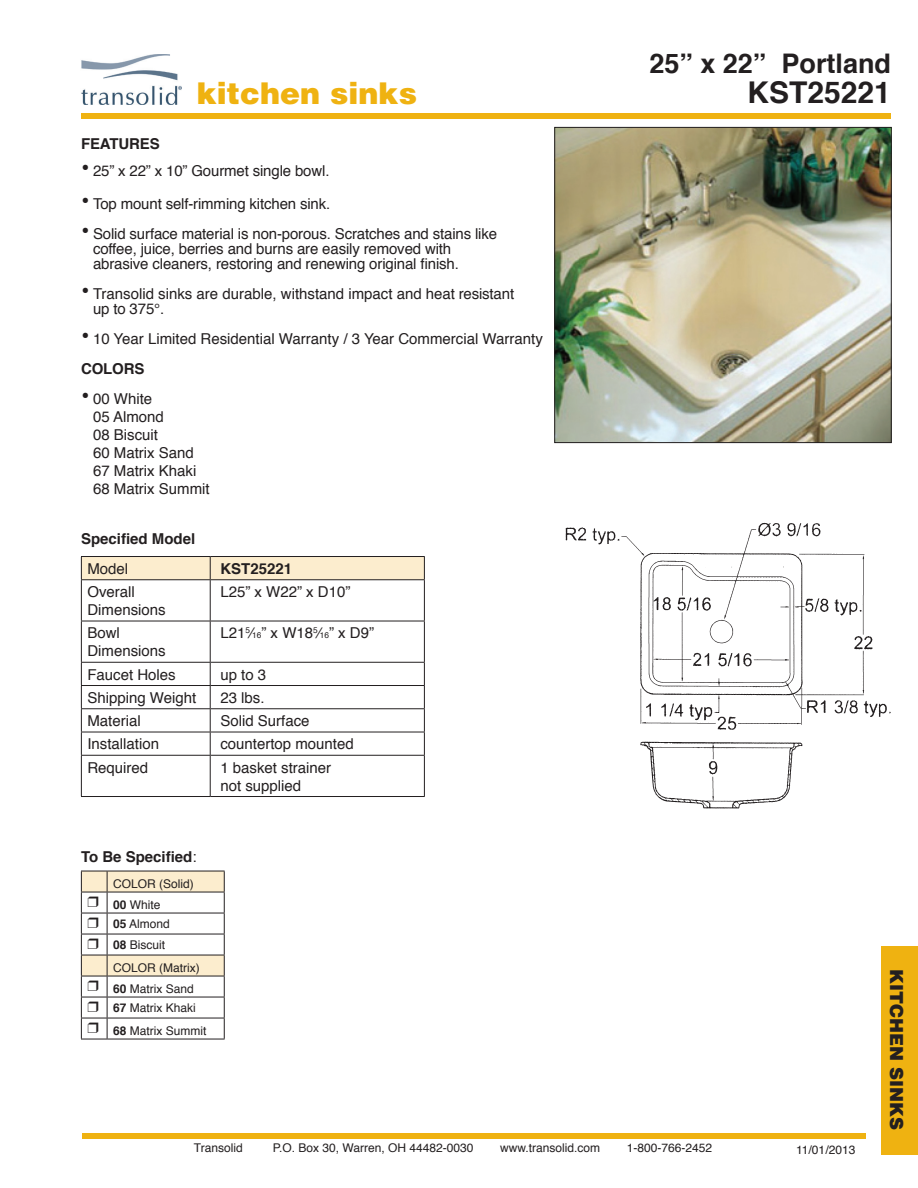
<style>
.page{position:relative;width:918px;height:1188px;background:#fff}
.page>*{position:absolute;margin:0;border:0;box-sizing:border-box;transform-origin:0 0}
.t1{font:900 30px "Helvetica";color:#efb211}
.t2{font:700 30px "Helvetica";color:#231f20}
.t3{font:700 27px "Helvetica";color:#231f20}
.t4{font:900 18px "Helvetica";color:#231f20}
.t5{font:15px/18px "Helvetica";color:#231f20}
.t6{font:700 15px "Helvetica";color:#231f20}
.t7{font:12px/21px "Helvetica";color:#231f20}
.s1{font-size:24px}
.s2{font-weight:700}
.s3{font-size:8.25px}
.s4{font-weight:400}
</style>
<div class="page">
<img style="left:81px;top:55px;width:100px;height:50px">
<img style="left:557px;top:129px;width:332px;height:312px">
<div style="left:555px;top:127px;width:336px;height:316px;border:1px solid #231f20"></div>
<div style="left:81px;top:113px;width:810px;height:5px;background:#efb211"></div>
<img style="left:565px;top:522px;width:326px;height:287px">
<hr style="left:81px;top:580px;width:1px;height:41px;background:#231f20">
<hr style="left:81px;top:621px;width:1px;height:41px;background:#231f20">
<hr style="left:81px;top:662px;width:129px;height:1px;background:#231f20">
<hr style="left:81px;top:685px;width:129px;height:1px;background:#231f20">
<hr style="left:81px;top:708px;width:129px;height:1px;background:#231f20">
<hr style="left:81px;top:732px;width:129px;height:1px;background:#231f20">
<svg style="left:81px;top:663px;width:1px;height:92px"></svg>
<hr style="left:81px;top:755px;width:129px;height:1px;background:#231f20">
<hr style="left:81px;top:756px;width:1px;height:40px;background:#231f20">
<hr style="left:81px;top:796px;width:129px;height:1px;background:#231f20">
<hr style="left:210px;top:580px;width:1px;height:41px;background:#231f20">
<hr style="left:424px;top:580px;width:1px;height:41px;background:#231f20">
<hr style="left:210px;top:621px;width:1px;height:41px;background:#231f20">
<hr style="left:424px;top:621px;width:1px;height:41px;background:#231f20">
<hr style="left:210px;top:662px;width:215px;height:1px;background:#231f20">
<hr style="left:210px;top:685px;width:215px;height:1px;background:#231f20">
<hr style="left:210px;top:708px;width:215px;height:1px;background:#231f20">
<hr style="left:210px;top:732px;width:215px;height:1px;background:#231f20">
<svg style="left:210px;top:663px;width:1px;height:92px"></svg>
<svg style="left:424px;top:663px;width:1px;height:92px"></svg>
<hr style="left:210px;top:755px;width:215px;height:1px;background:#231f20">
<hr style="left:210px;top:756px;width:1px;height:40px;background:#231f20">
<hr style="left:424px;top:756px;width:1px;height:40px;background:#231f20">
<hr style="left:210px;top:796px;width:215px;height:1px;background:#231f20">
<hr style="left:81px;top:556px;width:129px;height:1px;background:#231f20">
<hr style="left:210px;top:556px;width:215px;height:1px;background:#231f20">
<div style="left:81px;top:557px;width:344px;height:23px;background:#fcedce"></div>
<hr style="left:81px;top:621px;width:129px;height:1px;background:#231f20">
<hr style="left:210px;top:621px;width:215px;height:1px;background:#231f20">
<div style="left:881px;top:946px;width:37px;height:208px;background:#efb211"></div>
<div style="left:83px;top:1134px;width:783px;height:5px;background:#efb211"></div>
<svg style="left:81px;top:871px;width:144px;height:169px"></svg>
<h1 class="t1" style="left:197px;top:73px;width:222px">kitchen sinks</h1>
<p class="t6" style="left:81px;top:131px;width:80px">FEATURES</p>
<p class="t5" style="left:81px;top:162px;width:250px"><span class="s1">•</span> 25” x 22” x 10” Gourmet single bowl.</p>
<p class="t5" style="left:81px;top:195px;width:251px"><span class="s1">•</span> Top mount self-rimming kitchen sink.</p>
<p class="t5" style="left:93px;top:226px;width:406px;line-height:15px;text-indent:-12px"><span class="s1">•</span> Solid surface material is non-porous. Scratches and stains like coffee, juice, berries and burns are easily removed with abrasive cleaners, restoring and renewing original finish.</p>
<p class="t5" style="left:93px;top:286px;width:423px;line-height:15px;text-indent:-12px"><span class="s1">•</span> Transolid sinks are durable, withstand impact and heat resistant up to 375°.</p>
<p class="t5" style="left:81px;top:324px;width:463px;line-height:30px"><span class="s1">•</span> 10 Year Limited Residential Warranty / 3 Year Commercial Warranty<br><span class="s2">COLORS</span></p>
<p class="t5" style="left:93px;top:390px;width:118px;text-indent:-12px"><span class="s1">•</span> 00 White<br>05 Almond<br>08 Biscuit<br>60 Matrix Sand<br>67 Matrix Khaki<br>68 Matrix Summit</p>
<p class="t6" style="left:81px;top:526px;width:116px">Specified Model</p>
<p class="t5" style="left:87px;top:560px;width:42px">Model</p>
<p class="t6" style="left:220px;top:556px;width:73px">KST25221</p>
<p class="t5" style="left:87px;top:583px;width:80px">Overall<br>Dimensions</p>
<p class="t5" style="left:220px;top:583px;width:132px">L25” x W22” x D10”</p>
<p class="t5" style="left:87px;top:624px;width:80px">Bowl<br>Dimensions</p>
<p class="t5" style="left:220px;top:624px;width:155px">L21<sup>5</sup>⁄<span class="s3">16</span>” x W18<sup>5</sup>⁄<span class="s3">16</span>” x D9”</p>
<p class="t5" style="left:87px;top:666px;width:90px">Faucet Holes</p>
<p class="t5" style="left:220px;top:666px;width:47px">up to 3</p>
<p class="t5" style="left:87px;top:689px;width:110px">Shipping Weight</p>
<p class="t5" style="left:220px;top:689px;width:46px">23 lbs.</p>
<p class="t5" style="left:87px;top:712px;width:55px">Material</p>
<p class="t5" style="left:220px;top:712px;width:91px">Solid Surface</p>
<p class="t5" style="left:87px;top:735px;width:73px">Installation</p>
<p class="t5" style="left:220px;top:735px;width:135px">countertop mounted</p>
<p class="t5" style="left:87px;top:759px;width:62px">Required</p>
<p class="t5" style="left:220px;top:759px;width:112px">1 basket strainer not supplied</p>
<p class="t6" style="left:81px;top:844px;width:117px">To Be Specified<span class="s4">:</span></p>
<p class="t7" style="left:113px;top:873px;width:82px">COLOR (Solid)<br><span class="s2">00</span> White</p>
<p class="t7" style="left:113px;top:914px;width:58px"><span class="s2">05</span> Almond<br><span class="s2">08</span> Biscuit</p>
<p class="t7" style="left:113px;top:957px;width:88px">COLOR (Matrix)<br><span class="s2">60</span> Matrix Sand</p>
<p class="t7" style="left:113px;top:997px;width:95px;line-height:22.5px"><span class="s2">67</span> Matrix Khaki<br><span class="s2">68</span> Matrix Summit</p>
<h2 class="t3" style="left:649px;top:41px;width:243px">25” x 22” Portland</h2>
<h1 class="t2" style="left:748px;top:68px;width:145px">KST25221</h1>
<p class="t4" style="left:908px;top:969px;width:162px;rotate:90deg">KITCHEN SINKS</p>
<p class="t7" style="left:194px;top:1138px;width:50px">Transolid</p>
<p class="t7" style="left:273px;top:1138px;width:202px">P.O. Box 30, Warren, OH 44482-0030</p>
<p class="t7" style="left:500px;top:1138px;width:102px">www.transolid.com</p>
<p class="t7" style="left:627px;top:1138px;width:87px">1-800-766-2452</p>
<p class="t7" style="left:796px;top:1139px;width:61px">11/01/2013</p>
</div>
